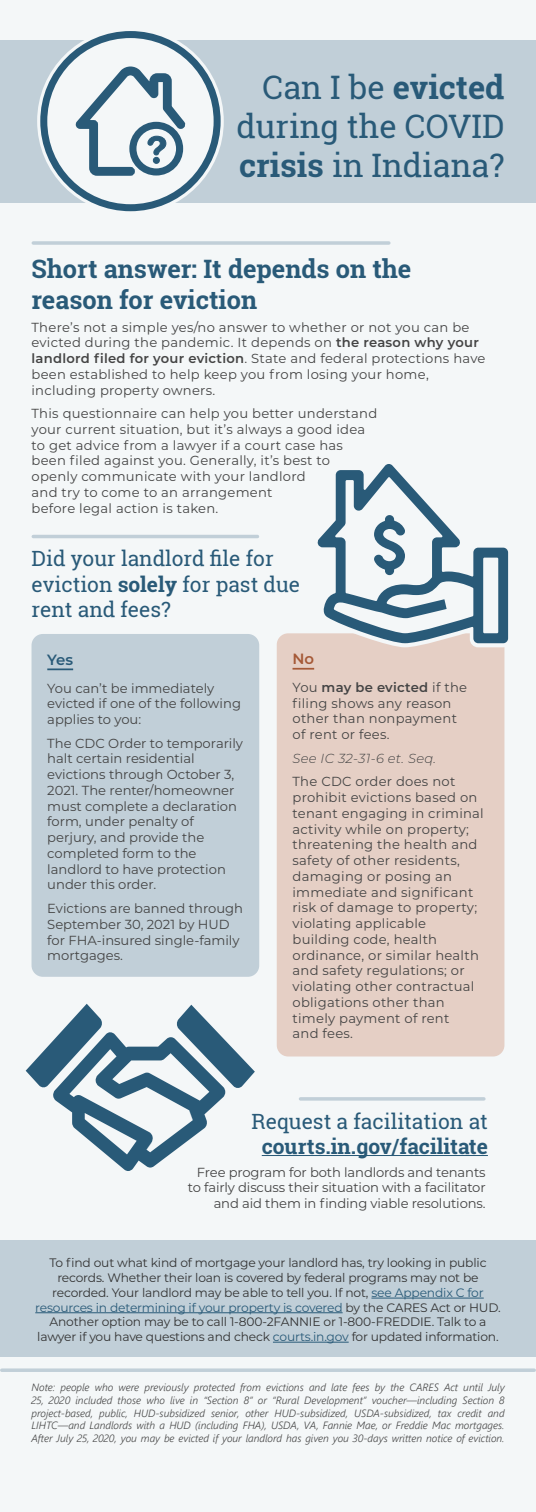
<style>
.page{position:relative;width:536px;height:1512px;background:#f4f7f8}
.page>*{position:absolute;margin:0;border:0;box-sizing:border-box;transform-origin:0 0}
.t1{font:32.38px/38.9px "Roboto Slab";color:#295a78;text-align:justify}
.Heading_1{font:700 25.38px/30.4px "Roboto Slab";color:#295a78}
.t2{font:21px/25.2px "Roboto Slab";color:#295a78}
.Heading_1-2{font:700 21px/25.2px "Roboto Slab";color:#295a78;text-align:center}
.t3{font:600 14.88px "Montserrat";color:#295a78}
.t4{font:600 14.88px "Montserrat";color:#a55937}
.t5{font:13.12px/15.8px "Montserrat";letter-spacing:.02em;color:#444}
.t6{font:13.12px/15.8px "Montserrat";color:#444}
.t7{font:13.12px/15.8px "Montserrat";letter-spacing:-.01em;color:#444;text-align:right}
.t8{font:italic 300 13.12px "Montserrat";letter-spacing:.02em;color:#444}
.Basic{font:12.25px/14.7px "Montserrat";letter-spacing:-.015em;color:#333;text-align:center}
.t9{font:italic 300 10.5px/12.6px "Segoe UI";color:#444;text-align:justify}
.s1{font-weight:700}
.s2{font-weight:600}
.s3{font-weight:400}
.s4{color:#295a78}
</style>
<div class="page">
<div style="left:0;top:40px;width:536px;height:162px;background:#c1cfd8"></div>
<div style="left:276px;top:633px;width:228px;height:424px;background:#e5cfc5;border-radius:11px"></div>
<hr style="left:292px;top:668px;width:22px;height:2px;background:#a55937">
<div style="left:31px;top:634px;width:228px;height:343px;background:#c1cfd8;border-radius:11px"></div>
<hr style="left:47px;top:668px;width:26px;height:2px;background:#295a78">
<svg style="left:37px;top:28px;width:187px;height:186px;background:#a5bac6"></svg>
<svg style="left:306px;top:633px;width:199px;height:19px"></svg>
<svg style="left:316px;top:464px;width:193px;height:180px"></svg>
<svg style="left:363px;top:507px;width:52px;height:76px"></svg>
<svg style="left:44px;top:35px;width:173px;height:173px;background:#d8e1e6"></svg>
<div style="left:40px;top:31px;width:180px;height:180px;border:7px solid #295a78;border-radius:50%"></div>
<svg style="left:72px;top:28px;width:117px;height:150px;background:#bdccd5"></svg>
<hr style="left:33px;top:535px;width:224px;height:3px;background:#c1cfd8">
<hr style="left:33px;top:241px;width:355px;height:4px;background:#c1cfd8">
<div style="left:0;top:1240px;width:536px;height:117px;background:#c1cfd8"></div>
<hr style="left:371px;top:1298px;width:112px;height:1px;background:#295a78">
<hr style="left:35px;top:1312px;width:307px;height:1px;background:#295a78">
<hr style="left:273px;top:1342px;width:75px;height:1px;background:#295a78">
<hr style="left:262px;top:1155px;width:225px;height:1px;background:#295a78">
<svg style="left:26px;top:1004px;width:229px;height:167px"></svg>
<svg style="left:129px;top:1048px;width:80px;height:120px"></svg>
<svg style="left:300px;top:1097px;width:183px;height:4px"></svg>
<svg style="left:2px;top:1368px;width:532px;height:4px;background:#c7d3db"></svg>
<p class="t1" style="left:236px;top:68px;width:269px;text-indent:26px">Can I be <span class="s1">evicted </span>during the COVID <span class="s1">crisis</span> in Indiana?</p>
<p class="Heading_1" style="left:32px;top:254px;width:381px">Short answer: It depends on the reason for eviction</p>
<p class="t5" style="left:32px;top:319px;width:455px">There’s not a simple yes/no answer to whether or not you can be evicted during the pandemic. It depends on <span class="s2">the reason why your landlord filed for your eviction</span>. State and federal protections have been established to help keep you from losing your home, including property owners.</p>
<p class="t5" style="left:32px;top:405px;width:347px">This questionnaire can help you better understand your current situation, but it’s always a good idea to get advice from a lawyer if a court case has been filed against you. Generally, it’s best to openly communicate with your landlord<br>and try to come to an arrangement<br>before legal action is taken.</p>
<h2 class="t2" style="left:32px;top:546px;width:270px">Did your landlord file for eviction <span class="s1">solely</span> for past due rent and fees?</h2>
<h3 class="t3" style="left:47px;top:649px;width:27px">Yes</h3>
<p class="t6" style="left:47px;top:680px;width:195px">You can’t be immediately evicted if one of the following applies to you:</p>
<p class="t6" style="left:47px;top:735px;width:197px">The CDC Order to temporarily halt certain residential evictions through October 3,<br>2021. The renter/homeowner must complete a declaration form, under penalty of perjury, and provide the completed form to the landlord to have protection under this order.</p>
<p class="t6" style="left:47px;top:900px;width:197px">Evictions are banned through<br>September 30, 2021 by HUD for FHA-insured single-family mortgages.</p>
<h3 class="t4" style="left:292px;top:649px;width:23px">No</h3>
<p class="t5" style="left:292px;top:679px;width:176px">You <span class="s2">may be evicted</span> if the filing shows any reason other than nonpayment of rent or fees.</p>
<p class="t8" style="left:292px;top:749px;width:145px">See IC 32-31-6 et. Seq.</p>
<p class="t5" style="left:292px;top:773px;width:193px">The CDC order does not prohibit evictions based on tenant engaging in criminal activity while on property; threatening the health and safety of other residents, damaging or posing an immediate and significant risk of damage to property; violating applicable building code, health ordinance, or similar health and safety regulations; or violating other contractual obligations other than timely payment of rent<br>and fees.</p>
<p class="Heading_1-2" style="left:251px;top:1108px;width:238px"><span class="s3">Request a facilitation at </span>courts.in.gov/facilitate</p>
<p class="t7" style="left:188px;top:1164px;width:299px">Free program for both landlords and tenants to fairly discuss their situation with a facilitator and aid them in finding viable resolutions.</p>
<p class="Basic" style="left:35px;top:1255px;width:466px">To find out what kind of mortgage your landlord has, try looking in public records. Whether their loan is covered by federal programs may not be recorded. Your landlord may be able to tell you. If not, <span class="s4">see Appendix C for resources in determining if your property is covered</span> by the CARES Act or HUD.<br>Another option may be to call 1-800-2FANNIE or 1-800-FREDDIE. Talk to a lawyer if you have questions and check <span class="s4">courts.in.gov</span> for updated information.</p>
<p class="t9" style="left:32px;top:1380px;width:474px">Note: people who were previously protected from evictions and late fees by the CARES Act until July 25, 2020 included those who live in “Section 8” or “Rural Development” voucher—including Section 8 project-based, public, HUD-subsidized senior, other HUD-subsidized, USDA-subsidized, tax credit and LIHTC—and Landlords with a HUD (including FHA), USDA, VA, Fannie Mae, or Freddie Mac mortgages.<br>After July 25, 2020, you may be evicted if your landlord has given you 30-days written notice of eviction.</p>
</div>
